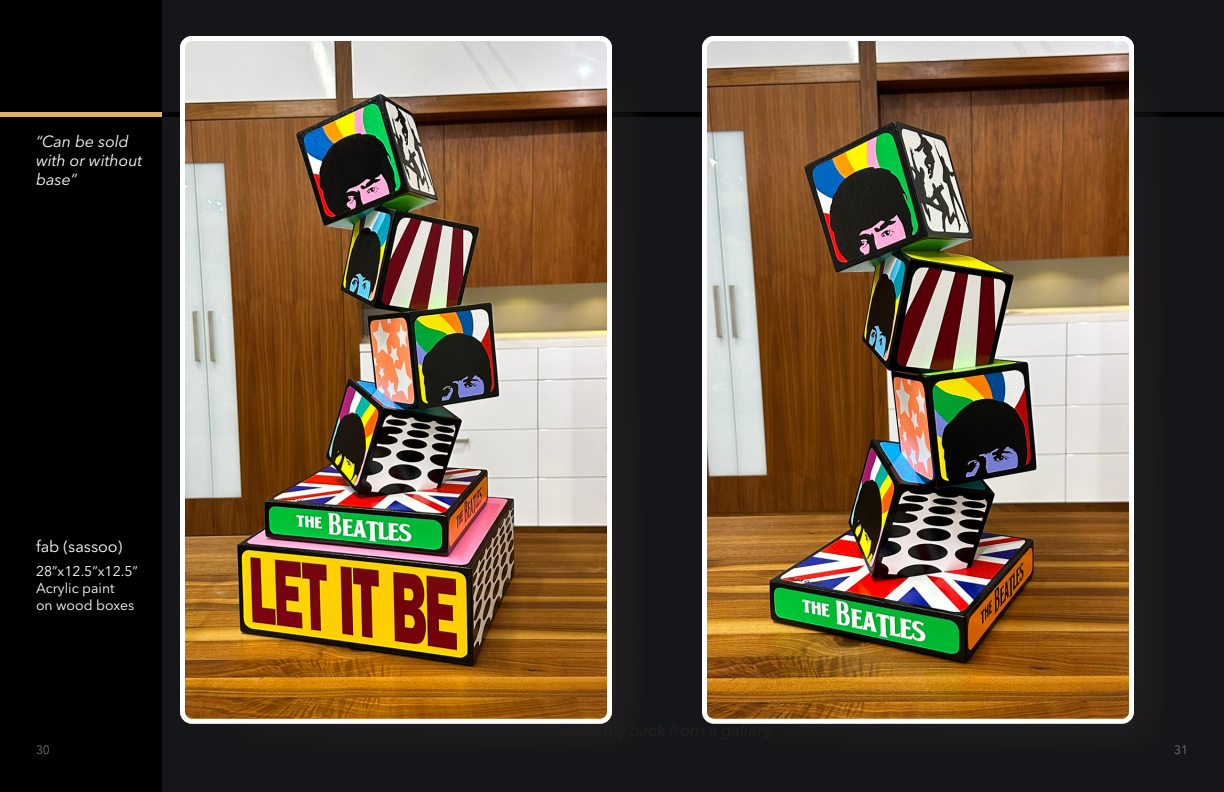
<style>
.page{position:relative;width:1224px;height:792px;background:#151619}
.page>*{position:absolute;margin:0;border:0;box-sizing:border-box;transform-origin:0 0}
.t1{font:italic 16px/19.2px "Avenir Next LT Pro";color:#fff}
.t2{font:16px "Avenir Next LT Pro";color:#fff}
.t3{font:14px/16.8px "Avenir Next LT Pro";color:#fff}
.t4{font:12px "Avenir Next LT Pro";color:#757679}
</style>
<div class="page">
<div style="left:0;top:0;width:162px;height:792px;background:#000"></div>
<hr style="left:0;top:113px;width:1224px;height:4px;background:#000">
<hr style="left:0;top:113px;width:162px;height:4px;background:#dfb166">
<div style="left:216px;top:68px;width:432px;height:688px;background:#1a191b;border-radius:12px"></div>
<img style="left:186px;top:42px;width:420px;height:676px">
<div style="left:180px;top:36px;width:432px;height:688px;border:5px solid #fff;border-radius:10px"></div>
<div style="left:738px;top:68px;width:432px;height:688px;background:#1a191b;border-radius:12px"></div>
<img style="left:708px;top:42px;width:420px;height:676px">
<div style="left:702px;top:36px;width:432px;height:688px;border:5px solid #fff;border-radius:10px"></div>
<p class="t1" style="left:36px;top:132px;width:108px">“Can be sold with or without base”</p>
<p class="t2" style="left:36px;top:537px;width:88px">fab (sassoo)</p>
<p class="t3" style="left:36px;top:563px;width:104px">28”x12.5”x12.5”<br>Acrylic paint<br>on wood boxes</p>
<p class="t4" style="left:36px;top:743px;width:15px">30</p>
<p class="t4" style="left:1174px;top:743px;width:15px">31</p>
</div>
